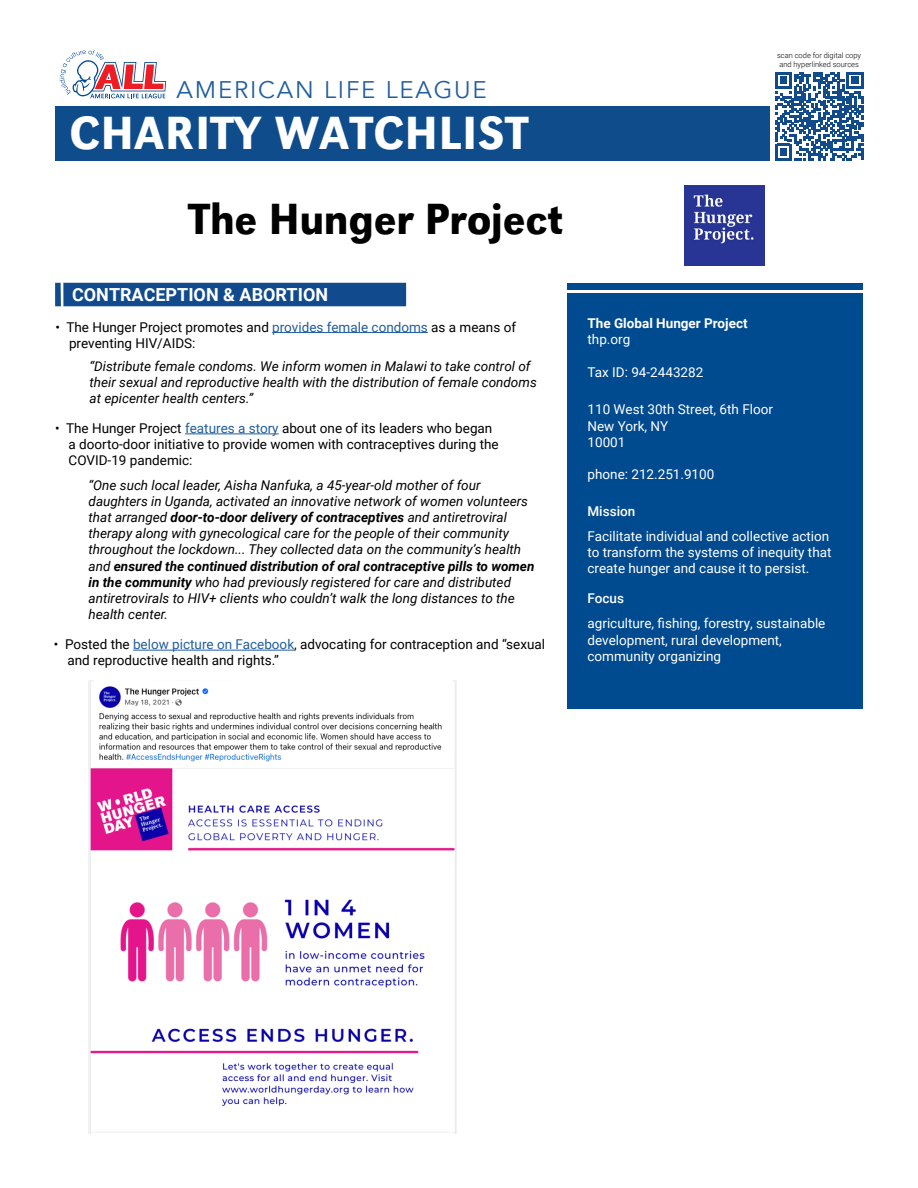
<style>
.page{position:relative;width:918px;height:1188px;background:#fff}
.page>*{position:absolute;margin:0;border:0;box-sizing:border-box;transform-origin:0 0}
.t1{font:48px "URW Grotesk Nar Regular 2";letter-spacing:.025em;color:#fff}
.t2{font:45px "URW Grotesk Nar Regular 2";letter-spacing:-.005em;color:#000}
.t3{font:24px "Avenir";letter-spacing:.075em;color:#215e9e}
.t4{font:700 18px "Roboto";color:#fff}
.t5{font:italic 13.5px/16.2px "Roboto";color:#000}
.t6{font:13.5px/16.2px "Roboto";color:#000}
.t7{font:13.5px/16.2px "Roboto";color:#fff}
.t8{font:700 13.5px "Roboto";color:#fff}
.t9{font:500 13.5px "Roboto";color:#fff}
.t10{font:300 7.5px/9px "Roboto";color:#000;text-align:center}
.s1{color:#215e9e}
.s2{font-weight:700}
</style>
<div class="page">
<div style="left:55px;top:106px;width:715px;height:54px;background:#0f4c8c"></div>
<svg style="left:59px;top:50px;width:107px;height:48px"></svg>
<div style="left:63px;top:283px;width:343px;height:23px;background:#114b8d"></div>
<div style="left:55px;top:283px;width:6px;height:23px;background:#114b8d"></div>
<hr style="left:272px;top:332px;width:156px;height:1px;background:#215e9e">
<hr style="left:133px;top:650px;width:161px;height:1px;background:#215e9e">
<hr style="left:185px;top:434px;width:94px;height:1px;background:#215e9e">
<svg style="left:775px;top:72px;width:88px;height:88px"></svg>
<img style="left:89px;top:681px;width:368px;height:453px">
<img style="left:684px;top:186px;width:80px;height:80px">
<div style="left:568px;top:293px;width:295px;height:415px;background:#004a8f"></div>
<div style="left:568px;top:283px;width:295px;height:6px;background:#004a8f"></div>
<h3 class="t3" style="left:177px;top:76px;width:312px">AMERICAN LIFE LEAGUE</h3>
<h1 class="t1" style="left:69px;top:105px;width:460px">CHARITY WATCHLIST</h1>
<h2 class="t2" style="left:189px;top:193px;width:376px">The Hunger Project</h2>
<h3 class="t4" style="left:72px;top:282px;width:258px">CONTRACEPTION &amp; ABORTION</h3>
<p class="t6" style="left:69px;top:318px;width:449px;text-indent:-14px">• The Hunger Project promotes and <span class="s1">provides female condoms</span> as a means of preventing HIV/AIDS:</p>
<p class="t5" style="left:90px;top:358px;width:449px">“Distribute female condoms. We inform women in Malawi to take control of their sexual and reproductive health with the distribution of female condoms at epicenter health centers.”</p>
<p class="t6" style="left:69px;top:419px;width:432px;text-indent:-14px">• The Hunger Project <span class="s1">features a story</span> about one of its leaders who began a doorto-door initiative to provide women with contraceptives during the<br>COVID-19 pandemic:</p>
<p class="t5" style="left:89px;top:476px;width:447px">“One such local leader, Aisha Nanfuka, a 45-year-old mother of four daughters in Uganda, activated an innovative network of women volunteers that arranged <span class="s2">door-to-door delivery of contraceptives</span> and antiretroviral therapy along with gynecological care for the people of their community throughout the lockdown... They collected data on the community’s health and <span class="s2">ensured the continued distribution of oral contraceptive pills to women in the community</span> who had previously registered for care and distributed antiretrovirals to HIV+ clients who couldn’t walk the long distances to the health center.</p>
<p class="t6" style="left:67px;top:636px;width:479px;text-indent:-14px">• Posted the <span class="s1">below picture on Facebook</span>, advocating for contraception and “sexual and reproductive health and rights.”</p>
<p class="t10" style="left:777px;top:51px;width:85px">scan code for digital copy and hyperlinked sources</p>
<p class="t8" style="left:588px;top:314px;width:162px">The Global Hunger Project</p>
<p class="t7" style="left:588px;top:331px;width:44px">thp.org</p>
<p class="t7" style="left:588px;top:363px;width:117px">Tax ID: 94-2443282</p>
<p class="t7" style="left:588px;top:401px;width:187px">110 West 30th Street, 6th Floor<br>New York, NY<br>10001</p>
<p class="t7" style="left:588px;top:466px;width:128px">phone: 212.251.9100</p>
<p class="t9" style="left:588px;top:501px;width:49px">Mission</p>
<p class="t7" style="left:588px;top:527px;width:246px">Facilitate individual and collective action to transform the systems of inequity that create hunger and cause it to persist.</p>
<p class="t9" style="left:588px;top:589px;width:38px">Focus</p>
<p class="t7" style="left:588px;top:615px;width:239px">agriculture, fishing, forestry, sustainable development, rural development, community organizing</p>
</div>
